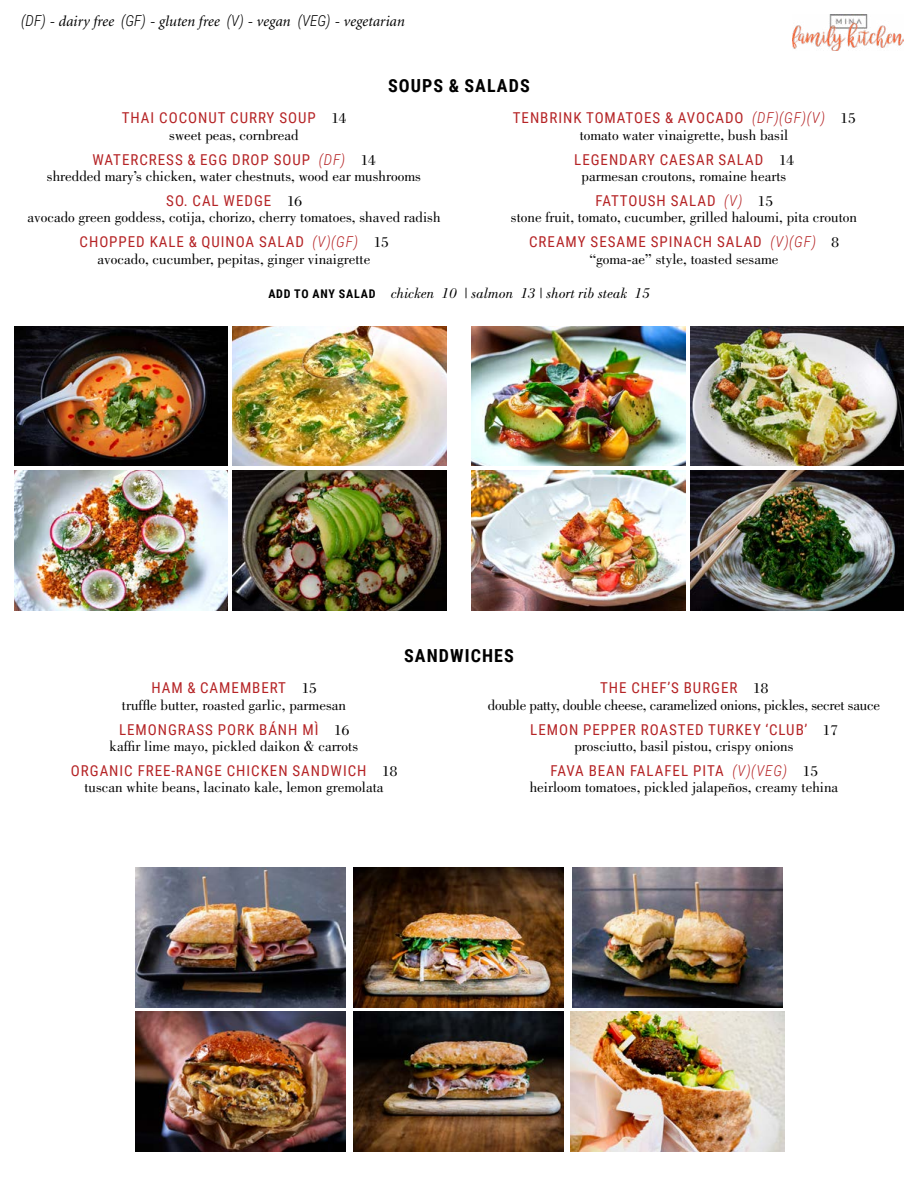
<style>
.page{position:relative;width:918px;height:1188px;background:#fff}
.page>*{position:absolute;margin:0;border:0;box-sizing:border-box;transform-origin:0 0}
.t1{font:700 18px "Roboto Condensed";letter-spacing:.06em;color:#000}
.t2{font:italic 15.15px "Minion";color:#000}
.t3{font:15px "Bodoni";color:#000}
.t4{font:15px "Roboto Condensed";letter-spacing:.065em;color:#b52325}
.t5{font:15px "Bodoni";letter-spacing:-.02em;color:#000}
.t6{font:italic 15px "Bodoni";color:#000}
.s1{font-family:"Roboto Condensed";font-weight:300}
.s2{font-weight:300;font-style:italic}
.s3{font-family:"Bodoni";color:#000}
.s4{font-family:"Roboto Condensed";font-weight:700;font-style:normal;font-size:12px}
</style>
<div class="page">
<img style="left:793px;top:15px;width:111px;height:35px">
<img style="left:14px;top:326px;width:214px;height:140px">
<img style="left:232px;top:326px;width:214px;height:140px">
<img style="left:14px;top:470px;width:214px;height:140px">
<img style="left:232px;top:470px;width:214px;height:140px">
<img style="left:472px;top:326px;width:214px;height:140px">
<img style="left:690px;top:326px;width:214px;height:140px">
<img style="left:472px;top:470px;width:214px;height:140px">
<img style="left:690px;top:470px;width:214px;height:140px">
<img style="left:136px;top:1012px;width:209px;height:140px">
<img style="left:354px;top:1012px;width:210px;height:140px">
<img style="left:571px;top:1012px;width:213px;height:140px">
<img style="left:135px;top:867px;width:210px;height:140px">
<img style="left:354px;top:867px;width:209px;height:140px">
<img style="left:573px;top:867px;width:210px;height:140px">
<p class="t2" style="left:21px;top:14px;width:384px"><span class="s1">(DF)</span> - dairy free <span class="s1">(GF)</span> - gluten free <span class="s1">(V)</span> - vegan <span class="s1">(VEG)</span> - vegetarian</p>
<p class="t1" style="left:388px;top:73px;width:143px">SOUPS &amp; SALADS</p>
<p class="t4" style="left:513px;top:107px;width:344px">TENBRINK TOMATOES &amp; AVOCADO <span class="s2">(DF)(GF)(V)</span> <span class="s3">15</span></p>
<p class="t3" style="left:580px;top:126px;width:210px">tomato water vinaigrette, bush basil</p>
<p class="t4" style="left:574px;top:149px;width:221px">LEGENDARY CAESAR SALAD <span class="s3">14</span></p>
<p class="t3" style="left:582px;top:168px;width:206px">parmesan croutons, romaine hearts</p>
<p class="t4" style="left:595px;top:190px;width:179px">FATTOUSH SALAD <span class="s2">(V)</span> <span class="s3">15</span></p>
<p class="t3" style="left:511px;top:209px;width:348px">stone fruit, tomato, cucumber, grilled haloumi, pita crouton</p>
<p class="t4" style="left:529px;top:231px;width:312px">CREAMY SESAME SPINACH SALAD <span class="s2">(V)(GF)</span> <span class="s3">8</span></p>
<p class="t3" style="left:589px;top:250px;width:191px">“goma-ae” style, toasted sesame</p>
<p class="t6" style="left:268px;top:284px;width:383px"><span class="s4">ADD TO ANY SALAD</span> chicken 10 | salmon 13 | short rib steak 15</p>
<p class="t4" style="left:122px;top:107px;width:226px">THAI COCONUT CURRY SOUP <span class="s3">14</span></p>
<p class="t3" style="left:169px;top:126px;width:131px">sweet peas, cornbread</p>
<p class="t4" style="left:92px;top:149px;width:285px">WATERCRESS &amp; EGG DROP SOUP <span class="s2">(DF)</span> <span class="s3">14</span></p>
<p class="t3" style="left:47px;top:168px;width:376px">shredded mary’s chicken, water chestnuts, wood ear mushrooms</p>
<p class="t4" style="left:166px;top:190px;width:137px">SO. CAL WEDGE <span class="s3">16</span></p>
<p class="t3" style="left:27px;top:209px;width:415px">avocado green goddess, cotija, chorizo, cherry tomatoes, shaved radish</p>
<p class="t4" style="left:80px;top:231px;width:311px">CHOPPED KALE &amp; QUINOA SALAD <span class="s2">(V)(GF)</span> <span class="s3">15</span></p>
<p class="t3" style="left:98px;top:250px;width:274px">avocado, cucumber, pepitas, ginger vinaigrette</p>
<p class="t1" style="left:404px;top:643px;width:111px">SANDWICHES</p>
<p class="t4" style="left:151px;top:678px;width:167px">HAM &amp; CAMEMBERT <span class="s3">15</span></p>
<p class="t3" style="left:122px;top:697px;width:226px">truffle butter, roasted garlic, parmesan</p>
<p class="t4" style="left:119px;top:719px;width:232px">LEMONGRASS PORK BÁNH MÌ <span class="s3">16</span></p>
<p class="t3" style="left:110px;top:738px;width:250px">kaffir lime mayo, pickled daikon &amp; carrots</p>
<p class="t4" style="left:71px;top:760px;width:328px">ORGANIC FREE-RANGE CHICKEN SANDWICH <span class="s3">18</span></p>
<p class="t3" style="left:84px;top:779px;width:301px">tuscan white beans, lacinato kale, lemon gremolata</p>
<p class="t4" style="left:600px;top:678px;width:170px">THE CHEF’S BURGER <span class="s3">18</span></p>
<p class="t5" style="left:488px;top:697px;width:394px">double patty, double cheese, caramelized onions, pickles, secret sauce</p>
<p class="t4" style="left:530px;top:719px;width:309px">LEMON PEPPER ROASTED TURKEY ‘CLUB’ <span class="s3">17</span></p>
<p class="t3" style="left:574px;top:738px;width:221px">prosciutto, basil pistou, crispy onions</p>
<p class="t4" style="left:550px;top:760px;width:269px">FAVA BEAN FALAFEL PITA <span class="s2">(V)(VEG)</span> <span class="s3">15</span></p>
<p class="t3" style="left:530px;top:779px;width:310px">heirloom tomatoes, pickled jalapeños, creamy tehina</p>
</div>
